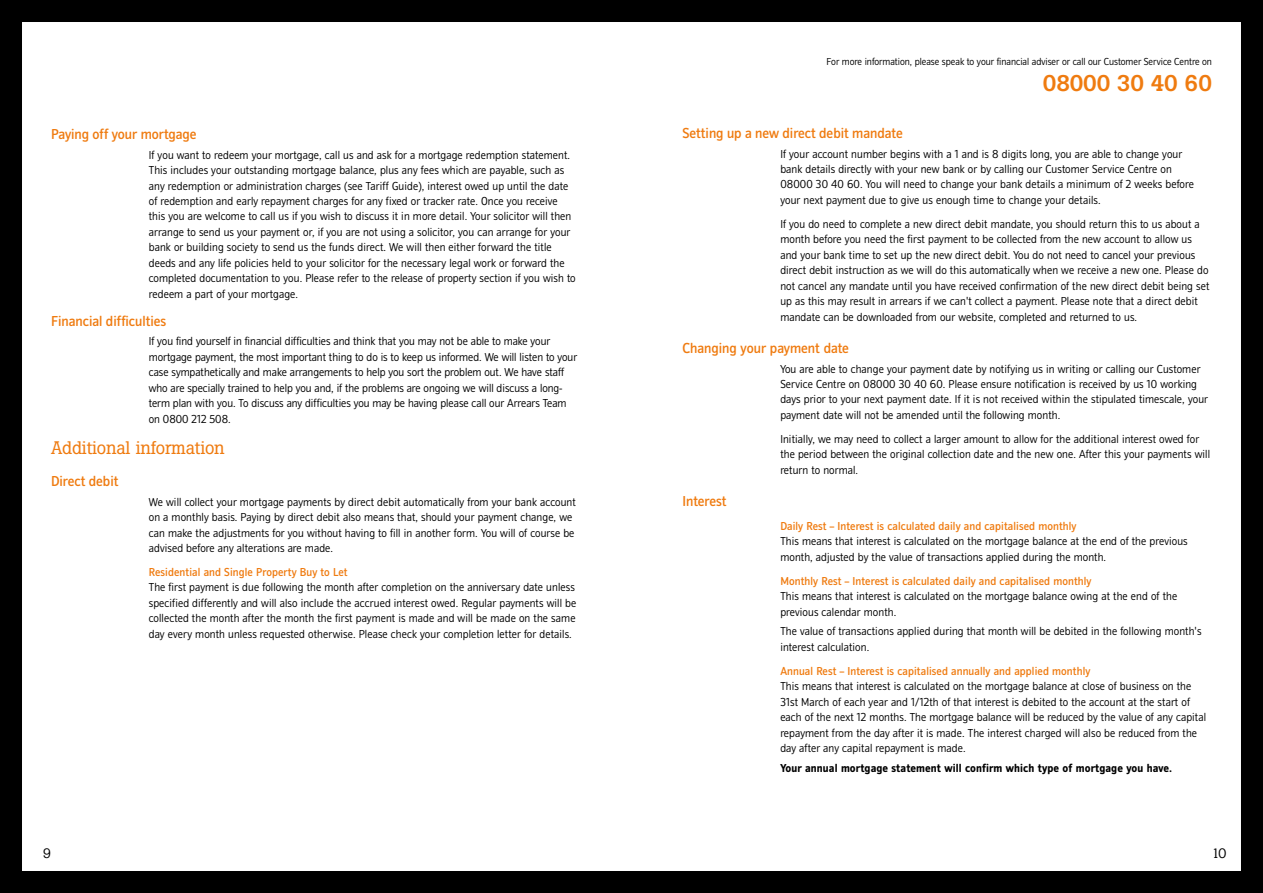
<style>
.page{position:relative;width:1263px;height:893px;background:#000}
.page>*{position:absolute;margin:0;border:0;box-sizing:border-box;transform-origin:0 0}
.t1{font:500 22.5px "Boton";letter-spacing:-.01em;color:#ef7b10}
.t2{font:18px "Boton";letter-spacing:-.01em;color:#ef7b10}
.t3{font:500 15px "NBS";color:#ef7b10}
.t4{font:13.5px "Boton";color:#000}
.t5{font:300 12px/15.5px "NBS";letter-spacing:.01em;color:#000}
.t6{font:500 12px "NBS";letter-spacing:.01em;color:#ef7b10}
.t7{font:700 12px "NBS";letter-spacing:.01em;color:#000}
.t8{font:300 10.5px "NBS";color:#000}
</style>
<div class="page">
<div style="left:21px;top:21px;width:1221px;height:851px;background:#fff"></div>
<p class="t3" style="left:51px;top:126px;width:147px">Paying off your mortgage</p>
<p class="t5" style="left:149px;top:147px;width:428px">If you want to redeem your mortgage, call us and ask for a mortgage redemption statement.<br>This includes your outstanding mortgage balance, plus any fees which are payable, such as any redemption or administration charges (see Tariff Guide), interest owed up until the date of redemption and early repayment charges for any fixed or tracker rate. Once you receive this you are welcome to call us if you wish to discuss it in more detail. Your solicitor will then arrange to send us your payment or, if you are not using a solicitor, you can arrange for your bank or building society to send us the funds direct. We will then either forward the title deeds and any life policies held to your solicitor for the necessary legal work or forward the completed documentation to you. Please refer to the release of property section if you wish to redeem a part of your mortgage.</p>
<p class="t3" style="left:51px;top:313px;width:117px">Financial difficulties</p>
<p class="t5" style="left:149px;top:334px;width:430px">If you find yourself in financial difficulties and think that you may not be able to make your mortgage payment, the most important thing to do is to keep us informed. We will listen to your case sympathetically and make arrangements to help you sort the problem out. We have staff who are specially trained to help you and, if the problems are ongoing we will discuss a long&shy;term plan with you. To discuss any difficulties you may be having please call our Arrears Team on 0800 212 508.</p>
<h2 class="t2" style="left:51px;top:437px;width:175px">Additional information</h2>
<p class="t3" style="left:51px;top:473px;width:69px">Direct debit</p>
<p class="t5" style="left:149px;top:494px;width:428px">We will collect your mortgage payments by direct debit automatically from your bank account on a monthly basis. Paying by direct debit also means that, should your payment change, we can make the adjustments for you without having to fill in another form. You will of course be advised before any alterations are made.</p>
<p class="t6" style="left:149px;top:565px;width:200px">Residential and Single Property Buy to Let</p>
<p class="t5" style="left:149px;top:580px;width:429px">The first payment is due following the month after completion on the anniversary date unless specified differently and will also include the accrued interest owed. Regular payments will be collected the month after the month the first payment is made and will be made on the same day every month unless requested otherwise. Please check your completion letter for details.</p>
<p class="t8" style="left:827px;top:56px;width:387px">For more information, please speak to your financial adviser or call our Customer Service Centre on</p>
<h1 class="t1" style="left:1043px;top:70px;width:171px">08000 30 40 60</h1>
<p class="t3" style="left:682px;top:125px;width:222px">Setting up a new direct debit mandate</p>
<p class="t5" style="left:780px;top:146px;width:415px">If your account number begins with a 1 and is 8 digits long, you are able to change your bank details directly with your new bank or by calling our Customer Service Centre on 08000 30 40 60. You will need to change your bank details a minimum of 2 weeks before your next payment due to give us enough time to change your details.</p>
<p class="t5" style="left:780px;top:216px;width:431px">If you do need to complete a new direct debit mandate, you should return this to us about a month before you need the first payment to be collected from the new account to allow us and your bank time to set up the new direct debit. You do not need to cancel your previous direct debit instruction as we will do this automatically when we receive a new one. Please do not cancel any mandate until you have received confirmation of the new direct debit being set up as this may result in arrears if we can't collect a payment. Please note that a direct debit mandate can be downloaded from our website, completed and returned to us.</p>
<p class="t3" style="left:682px;top:340px;width:168px">Changing your payment date</p>
<p class="t5" style="left:780px;top:361px;width:429px">You are able to change your payment date by notifying us in writing or calling our Customer Service Centre on 08000 30 40 60. Please ensure notification is received by us 10 working days prior to your next payment date. If it is not received within the stipulated timescale, your payment date will not be amended until the following month.</p>
<p class="t5" style="left:780px;top:431px;width:431px">Initially, we may need to collect a larger amount to allow for the additional interest owed for the period between the original collection date and the new one. After this your payments will return to normal.</p>
<p class="t3" style="left:682px;top:493px;width:45px">Interest</p>
<p class="t6" style="left:780px;top:519px;width:298px">Daily Rest – Interest is calculated daily and capitalised monthly</p>
<p class="t5" style="left:780px;top:534px;width:409px">This means that interest is calculated on the mortgage balance at the end of the previous month, adjusted by the value of transactions applied during the month.</p>
<p class="t6" style="left:780px;top:574px;width:313px">Monthly Rest – Interest is calculated daily and capitalised monthly</p>
<p class="t5" style="left:780px;top:589px;width:398px">This means that interest is calculated on the mortgage balance owing at the end of the previous calendar month.</p>
<p class="t5" style="left:780px;top:624px;width:423px">The value of transactions applied during that month will be debited in the following month's interest calculation.</p>
<p class="t6" style="left:780px;top:664px;width:311px">Annual Rest – Interest is capitalised annually and applied monthly</p>
<p class="t5" style="left:780px;top:679px;width:427px">This means that interest is calculated on the mortgage balance at close of business on the 31st March of each year and 1/12th of that interest is debited to the account at the start of each of the next 12 months. The mortgage balance will be reduced by the value of any capital repayment from the day after it is made. The interest charged will also be reduced from the day after any capital repayment is made.</p>
<p class="t7" style="left:780px;top:761px;width:393px">Your annual mortgage statement will confirm which type of mortgage you have.</p>
<p class="t4" style="left:43px;top:845px;width:9px">9</p>
<p class="t4" style="left:1212px;top:845px;width:16px">10</p>
</div>
